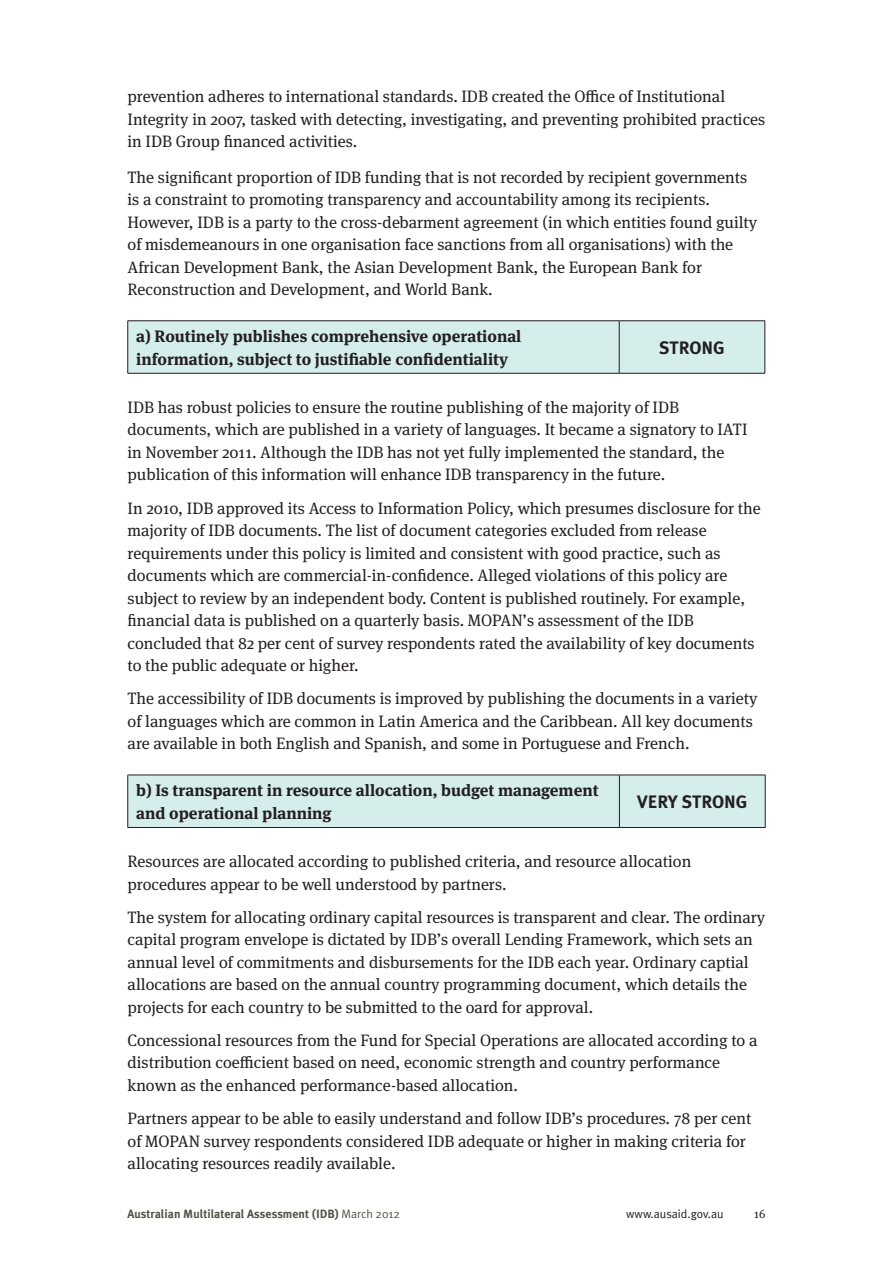
<style>
.page{position:relative;width:893px;height:1263px;background:#fff}
.page>*{position:absolute;margin:0;border:0;box-sizing:border-box;transform-origin:0 0}
._08bbbb_RIGHT_COLUMN{font:700 18px "Meta Plus";color:#231f20}
._04__BODY_TEXT{font:16.5px/22.5px "Meta Serif OT";color:#231f20}
._04__BODY_TEXT-2{font:700 16.5px/22.5px "Meta Serif OT";color:#231f20}
.t1{font:700 12px "Meta Plus";color:#53534a}
.t2{font:12px "Meta Plus Normal";color:#231f20}
.t3{font:12px "Meta Serif OT";color:#231f20}
.s1{font-family:"Meta Plus Normal";font-weight:400}
</style>
<div class="page">
<div style="left:128px;top:321px;width:637px;height:52px;background:#d5edeb"></div>
<hr style="left:128px;top:320px;width:491px;height:1px;background:#231f20">
<hr style="left:619px;top:320px;width:146px;height:1px;background:#231f20">
<hr style="left:619px;top:321px;width:1px;height:52px;background:#231f20">
<hr style="left:128px;top:373px;width:491px;height:1px;background:#231f20">
<hr style="left:619px;top:373px;width:146px;height:1px;background:#231f20">
<hr style="left:127px;top:321px;width:1px;height:52px;background:#231f20">
<hr style="left:765px;top:321px;width:1px;height:52px;background:#231f20">
<div style="left:128px;top:776px;width:637px;height:51px;background:#d5edeb"></div>
<hr style="left:128px;top:775px;width:491px;height:1px;background:#231f20">
<hr style="left:619px;top:775px;width:146px;height:1px;background:#231f20">
<hr style="left:619px;top:775px;width:1px;height:52px;background:#231f20">
<hr style="left:128px;top:827px;width:491px;height:1px;background:#231f20">
<hr style="left:619px;top:827px;width:146px;height:1px;background:#231f20">
<hr style="left:127px;top:775px;width:1px;height:52px;background:#231f20">
<hr style="left:765px;top:775px;width:1px;height:52px;background:#231f20">
<p class="_04__BODY_TEXT" style="left:128px;top:86px;width:639px">prevention adheres to international standards. IDB created the Office of Institutional<br>Integrity in 2007, tasked with detecting, investigating, and preventing prohibited practices in IDB Group financed activities.</p>
<p class="_04__BODY_TEXT" style="left:128px;top:166px;width:631px">The significant proportion of IDB funding that is not recorded by recipient governments is a constraint to promoting transparency and accountability among its recipients.<br>However, IDB is a party to the cross-debarment agreement (in which entities found guilty of misdemeanours in one organisation face sanctions from all organisations) with the African Development Bank, the Asian Development Bank, the European Bank for Reconstruction and Development, and World Bank.</p>
<p class="_04__BODY_TEXT-2" style="left:136px;top:325px;width:387px">a) Routinely publishes comprehensive operational information, subject to justifiable confidentiality</p>
<p class="_08bbbb_RIGHT_COLUMN" style="left:659px;top:337px;width:67px">STRONG</p>
<p class="_04__BODY_TEXT" style="left:128px;top:396px;width:621px">IDB has robust policies to ensure the routine publishing of the majority of IDB documents, which are published in a variety of languages. It became a signatory to IATI in November 2011. Although the IDB has not yet fully implemented the standard, the publication of this information will enhance IDB transparency in the future.</p>
<p class="_04__BODY_TEXT" style="left:128px;top:497px;width:635px">In 2010, IDB approved its Access to Information Policy, which presumes disclosure for the majority of IDB documents. The list of document categories excluded from release requirements under this policy is limited and consistent with good practice, such as documents which are commercial-in-confidence. Alleged violations of this policy are subject to review by an independent body. Content is published routinely. For example, financial data is published on a quarterly basis. MOPAN’s assessment of the IDB concluded that 82 per cent of survey respondents rated the availability of key documents to the public adequate or higher.</p>
<p class="_04__BODY_TEXT" style="left:128px;top:688px;width:631px">The accessibility of IDB documents is improved by publishing the documents in a variety of languages which are common in Latin America and the Caribbean. All key documents are available in both English and Spanish, and some in Portuguese and French.</p>
<p class="_04__BODY_TEXT-2" style="left:136px;top:780px;width:464px">b) Is transparent in resource allocation, budget management and operational planning</p>
<p class="_08bbbb_RIGHT_COLUMN" style="left:637px;top:791px;width:112px">VERY STRONG</p>
<p class="_04__BODY_TEXT" style="left:128px;top:850px;width:565px">Resources are allocated according to published criteria, and resource allocation procedures appear to be well understood by partners.</p>
<p class="_04__BODY_TEXT" style="left:128px;top:906px;width:639px">The system for allocating ordinary capital resources is transparent and clear. The ordinary capital program envelope is dictated by IDB’s overall Lending Framework, which sets an annual level of commitments and disbursements for the IDB each year. Ordinary captial allocations are based on the annual country programming document, which details the projects for each country to be submitted to the oard for approval.</p>
<p class="_04__BODY_TEXT" style="left:128px;top:1029px;width:631px">Concessional resources from the Fund for Special Operations are allocated according to a distribution coefficient based on need, economic strength and country performance known as the enhanced performance-based allocation.</p>
<p class="_04__BODY_TEXT" style="left:128px;top:1107px;width:625px">Partners appear to be able to easily understand and follow IDB’s procedures. 78 per cent of MOPAN survey respondents considered IDB adequate or higher in making criteria for allocating resources readily available.</p>
<p class="t1" style="left:128px;top:1207px;width:274px">Australian Multilateral Assessment (IDB) <span class="s1">March 2012</span></p>
<p class="t2" style="left:626px;top:1207px;width:99px">www.ausaid.gov.au</p>
<p class="t3" style="left:754px;top:1207px;width:13px">16</p>
</div>
